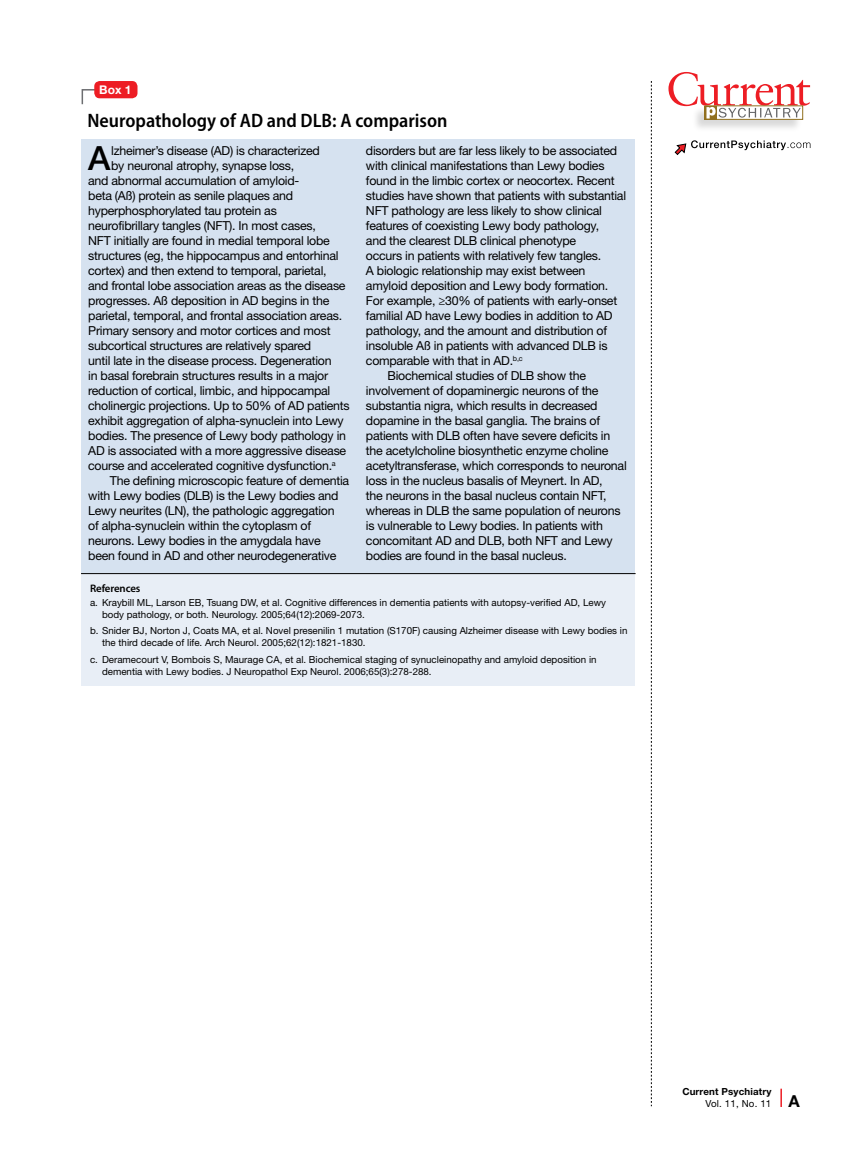
<style>
.page{position:relative;width:851px;height:1161px;background:#fff}
.page>*{position:absolute;margin:0;border:0;box-sizing:border-box;transform-origin:0 0}
.Table_Text{font:500 33.45px "Helvetica Neue LT Std";color:#000}
.Table_Title{font:600 semi-condensed 19.5px "Myriad Pro";color:#000}
.Table_Text-2{font:12.3px/15px "Helvetica Neue LT Std";letter-spacing:-.02em;color:#000}
.t1{font:700 12px "Helvetica Neue LT Std";color:#fff}
.Reference_Hed{font:600 10.8px "Myriad Pro";letter-spacing:-.01em;color:#000}
.Source{font:9.75px/12px "Helvetica Neue LT Std";color:#000}
.t2{font:700 9.75px/12px "Helvetica Neue LT Std";letter-spacing:.015em;color:#000}
.s1{font-weight:400}
.s2{font-size:16.5px}
</style>
<div class="page">
<svg style="left:651px;top:81px;width:1px;height:1025px"></svg>
<svg style="left:780px;top:1089px;width:1px;height:18px"></svg>
<div style="left:691px;top:106px;width:111px;height:27px;background:#000;opacity:.15"></div>
<div style="left:704px;top:106px;width:99px;height:14px;background:#9b7e36"></div>
<div style="left:704px;top:106px;width:13px;height:14px;background:#91701f"></div>
<svg style="left:668px;top:72px;width:142px;height:47px"></svg>
<svg style="left:674px;top:140px;width:136px;height:15px"></svg>
<div style="left:81px;top:139px;width:553px;height:435px;background:#d6e2f0"></div>
<svg style="left:81px;top:89px;width:19px;height:16px"></svg>
<div style="left:94px;top:81px;width:43px;height:17px;background:#ed1d24;border-radius:5px"></div>
<div style="left:81px;top:573px;width:553px;height:113px;background:#e8eef6"></div>
<hr style="left:81px;top:573px;width:554px;height:1px;background:#000">
<p class="t1" style="left:99px;top:82px;width:34px">Box 1</p>
<p class="Table_Title" style="left:87px;top:108px;width:361px">Neuropathology of AD and DLB: A comparison</p>
<p class="Table_Text" style="left:88px;top:138px;width:24px">A</p>
<p class="Table_Text-2" style="left:111px;top:143px;width:210px">lzheimer’s disease (AD) is characterized</p>
<p class="Table_Text-2" style="left:111px;top:158px;width:185px">by neuronal atrophy, synapse loss,</p>
<p class="Table_Text-2" style="left:88px;top:173px;width:212px">and abnormal accumulation of amyloid-</p>
<p class="Table_Text-2" style="left:88px;top:188px;width:206px">beta (Aß) protein as senile plaques and</p>
<p class="Table_Text-2" style="left:88px;top:203px;width:190px">hyperphosphorylated tau protein as</p>
<p class="Table_Text-2" style="left:88px;top:218px;width:229px">neurofibrillary tangles (NFT). In most cases,</p>
<p class="Table_Text-2" style="left:88px;top:233px;width:243px">NFT initially are found in medial temporal lobe</p>
<p class="Table_Text-2" style="left:88px;top:248px;width:252px">structures (eg, the hippocampus and entorhinal</p>
<p class="Table_Text-2" style="left:88px;top:263px;width:240px">cortex) and then extend to temporal, parietal,</p>
<p class="Table_Text-2" style="left:88px;top:278px;width:259px">and frontal lobe association areas as the disease</p>
<p class="Table_Text-2" style="left:88px;top:293px;width:243px">progresses. Aß deposition in AD begins in the</p>
<p class="Table_Text-2" style="left:88px;top:308px;width:255px">parietal, temporal, and frontal association areas.</p>
<p class="Table_Text-2" style="left:88px;top:323px;width:244px">Primary sensory and motor cortices and most</p>
<p class="Table_Text-2" style="left:88px;top:338px;width:224px">subcortical structures are relatively spared</p>
<p class="Table_Text-2" style="left:88px;top:353px;width:245px">until late in the disease process. Degeneration</p>
<p class="Table_Text-2" style="left:88px;top:368px;width:241px">in basal forebrain structures results in a major</p>
<p class="Table_Text-2" style="left:88px;top:383px;width:243px">reduction of cortical, limbic, and hippocampal</p>
<p class="Table_Text-2" style="left:88px;top:398px;width:263px">cholinergic projections. Up to 50% of AD patients</p>
<p class="Table_Text-2" style="left:88px;top:413px;width:257px">exhibit aggregation of alpha-synuclein into Lewy</p>
<p class="Table_Text-2" style="left:88px;top:428px;width:259px">bodies. The presence of Lewy body pathology in</p>
<p class="Table_Text-2" style="left:88px;top:443px;width:259px">AD is associated with a more aggressive disease</p>
<p class="Table_Text-2" style="left:88px;top:458px;width:249px">course and accelerated cognitive dysfunction.<sup>a</sup></p>
<p class="Table_Text-2" style="left:88px;top:473px;width:262px;text-indent:22px">The defining microscopic feature of dementia with Lewy bodies (DLB) is the Lewy bodies and Lewy neurites (LN), the pathologic aggregation<br>of alpha-synuclein within the cytoplasm of neurons. Lewy bodies in the amygdala have been found in AD and other neurodegenerative</p>
<p class="Table_Text-2" style="left:366px;top:143px;width:261px">disorders but are far less likely to be associated with clinical manifestations than Lewy bodies found in the limbic cortex or neocortex. Recent studies have shown that patients with substantial NFT pathology are less likely to show clinical features of coexisting Lewy body pathology,<br>and the clearest DLB clinical phenotype<br>occurs in patients with relatively few tangles.<br>A biologic relationship may exist between amyloid deposition and Lewy body formation.<br>For example, ≥30% of patients with early-onset familial AD have Lewy bodies in addition to AD pathology, and the amount and distribution of insoluble Aß in patients with advanced DLB is comparable with that in AD.<sup>b,c</sup></p>
<p class="Table_Text-2" style="left:366px;top:368px;width:262px;text-indent:22px">Biochemical studies of DLB show the involvement of dopaminergic neurons of the substantia nigra, which results in decreased dopamine in the basal ganglia. The brains of patients with DLB often have severe deficits in the acetylcholine biosynthetic enzyme choline acetyltransferase, which corresponds to neuronal loss in the nucleus basalis of Meynert. In AD,<br>the neurons in the basal nucleus contain NFT, whereas in DLB the same population of neurons is vulnerable to Lewy bodies. In patients with concomitant AD and DLB, both NFT and Lewy bodies are found in the basal nucleus.</p>
<p class="Reference_Hed" style="left:90px;top:581px;width:52px">References</p>
<p class="Source" style="left:102px;top:596px;width:505px;text-indent:-12px">a. Kraybill ML, Larson EB, Tsuang DW, et al. Cognitive differences in dementia patients with autopsy-verified AD, Lewy body pathology, or both. Neurology. 2005;64(12):2069-2073.</p>
<p class="Source" style="left:102px;top:625px;width:527px;text-indent:-12px">b. Snider BJ, Norton J, Coats MA, et al. Novel presenilin 1 mutation (S170F) causing Alzheimer disease with Lewy bodies in the third decade of life. Arch Neurol. 2005;62(12):1821-1830.</p>
<p class="Source" style="left:102px;top:653px;width:496px;text-indent:-12px">c. Deramecourt V, Bombois S, Maurage CA, et al. Biochemical staging of synucleinopathy and amyloid deposition in dementia with Lewy bodies. J Neuropathol Exp Neurol. 2006;65(3):278-288.</p>
<p class="t2" style="left:705px;top:1085px;width:96px;text-indent:-23px">Current Psychiatry<br><span class="s1">Vol. 11, No. 11</span> <span class="s2">A</span></p>
</div>
